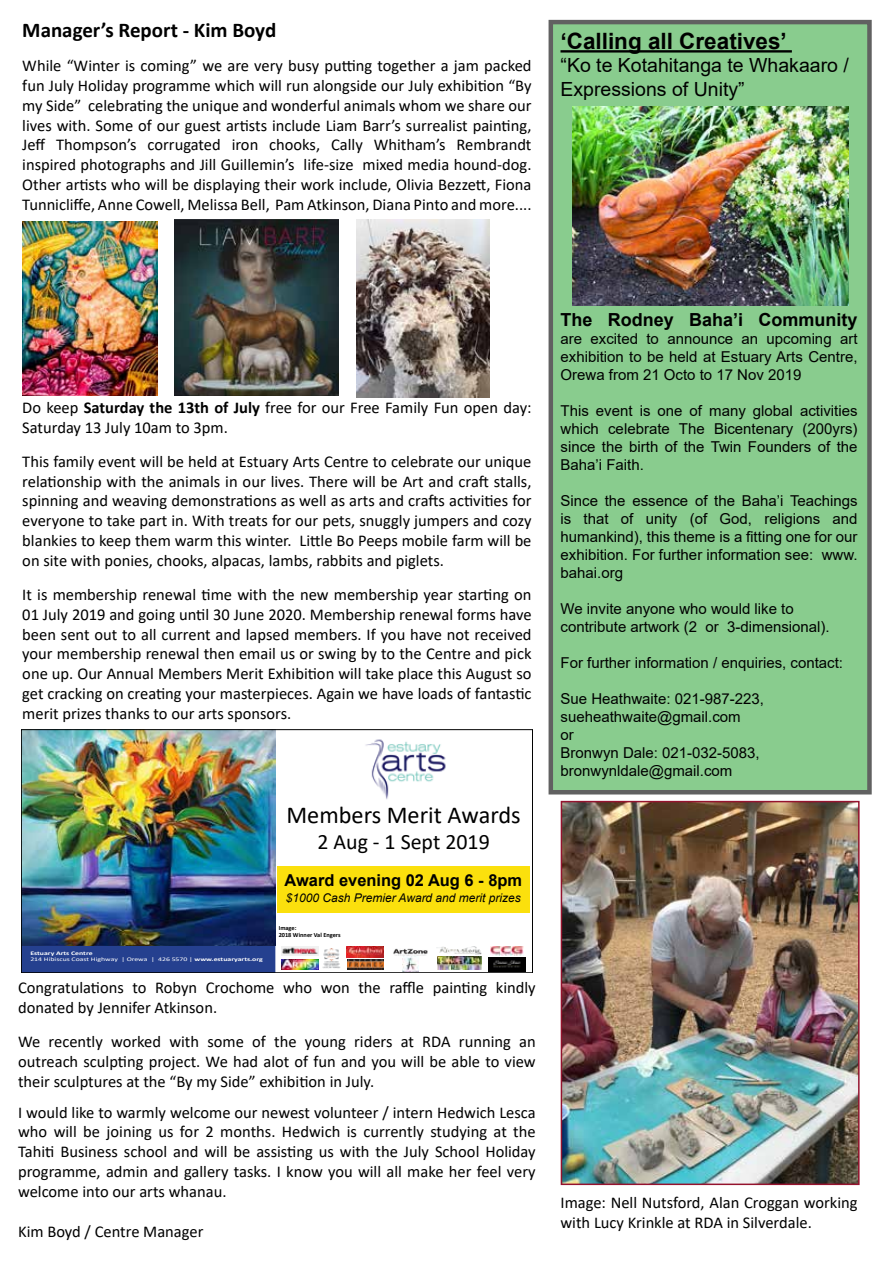
<style>
.page{position:relative;width:893px;height:1263px;background:#fff}
.page>*{position:absolute;margin:0;border:0;box-sizing:border-box;transform-origin:0 0}
.t1{font:24.3px "Calibri";color:#000}
.t2{font:700 22.5px "Arial";color:#000}
.t3{font:21.9px "Calibri";color:#000}
.t4{font:700 21px "Calibri";color:#000}
.t5{font:19.5px/23.4px "Arial";color:#000}
.t6{font:700 18px "Arial";color:#000}
.t7{font:16.5px/19.8px "Calibri";color:#000;text-align:justify}
.t8{font:700 16.5px "Arial";color:#000}
.t9{font:15px/18px "Arial";color:#000;text-align:justify}
.t10{font:italic 12px "Arial";color:#000}
.t11{font:700 6.3px/7.6px "Calibri";color:#000}
.t12{font:5.55px/6.6px "Calibri";color:#fff;scale:1.41 1}
.s1{font-weight:700}
</style>
<div class="page">
<div style="left:549px;top:20px;width:323px;height:774px;background:#89cc8e"></div>
<hr style="left:560px;top:50px;width:232px;height:3px;background:#000">
<img style="left:572px;top:106px;width:276px;height:200px">
<img style="left:356px;top:220px;width:133px;height:178px">
<img style="left:22px;top:222px;width:135px;height:173px">
<img style="left:174px;top:219px;width:165px;height:176px">
<div style="left:23px;top:946px;width:252px;height:25px;background:#25408f"></div>
<img style="left:346px;top:947px;width:38px;height:10px">
<div style="left:278px;top:866px;width:252px;height:47px;background:#fbe00d"></div>
<img style="left:403px;top:958px;width:16px;height:13px">
<img style="left:491px;top:946px;width:32px;height:9px">
<img style="left:281px;top:946px;width:37px;height:9px">
<img style="left:437px;top:957px;width:45px;height:12px">
<img style="left:322px;top:948px;width:18px;height:21px">
<img style="left:393px;top:948px;width:35px;height:10px">
<img style="left:281px;top:959px;width:37px;height:11px">
<img style="left:436px;top:947px;width:46px;height:8px">
<img style="left:488px;top:957px;width:37px;height:14px">
<img style="left:347px;top:959px;width:37px;height:10px">
<img style="left:23px;top:731px;width:252px;height:215px">
<img style="left:365px;top:739px;width:81px;height:61px">
<div style="left:21px;top:729px;width:512px;height:244px;border:1px solid #000"></div>
<img style="left:564px;top:804px;width:293px;height:378px">
<div style="left:561px;top:801px;width:299px;height:384px;border:2px solid #95132e"></div>
<p class="t4" style="left:22px;top:15px;width:255px">Manager’s Report - Kim Boyd</p>
<p class="t7" style="left:22px;top:55px;width:511px">While “Winter is coming” we are very busy putting together a jam packed fun July Holiday programme which will run alongside our July exhibition “By my Side” celebrating the unique and wonderful animals whom we share our lives with. Some of our guest artists include Liam Barr’s surrealist painting, Jeff Thompson’s corrugated iron chooks, Cally Whitham’s Rembrandt inspired photographs and Jill Guillemin’s life-size mixed media hound-dog.<br>Other artists who will be displaying their work include, Olivia Bezzett, Fiona Tunnicliffe, Anne Cowell, Melissa Bell, Pam Atkinson, Diana Pinto and more....</p>
<h2 class="t2" style="left:560px;top:25px;width:228px">‘Calling all Creatives’</h2>
<p class="t5" style="left:560px;top:54px;width:290px">“Ko te Kotahitanga te Whakaaro /<br>Expressions of Unity”</p>
<p class="t7" style="left:22px;top:397px;width:511px">Do keep <span class="s1">Saturday the 13th of July</span> free for our Free Family Fun open day:<br>Saturday 13 July 10am to 3pm.</p>
<p class="t7" style="left:22px;top:451px;width:511px">This family event will be held at Estuary Arts Centre to celebrate our unique relationship with the animals in our lives. There will be Art and craft stalls, spinning and weaving demonstrations as well as arts and crafts activities for everyone to take part in. With treats for our pets, snuggly jumpers and cozy blankies to keep them warm this winter. Little Bo Peeps mobile farm will be on site with ponies, chooks, alpacas, lambs, rabbits and piglets.</p>
<p class="t7" style="left:22px;top:584px;width:511px">It is membership renewal time with the new membership year starting on 01 July 2019 and going until 30 June 2020. Membership renewal forms have been sent out to all current and lapsed members. If you have not received your membership renewal then email us or swing by to the Centre and pick one up. Our Annual Members Merit Exhibition will take place this August so get cracking on creating your masterpieces. Again we have loads of fantastic merit prizes thanks to our arts sponsors.</p>
<h1 class="t1" style="left:286px;top:798px;width:236px">Members Merit Awards</h1>
<h3 class="t3" style="left:317px;top:826px;width:174px">2 Aug - 1 Sept 2019</h3>
<p class="t8" style="left:285px;top:869px;width:239px">Award evening 02 Aug 6 - 8pm</p>
<p class="t10" style="left:286px;top:890px;width:236px">$1000 Cash Premier Award and merit prizes</p>
<p class="t12" style="left:30px;top:949px;width:166px"><span class="s1">Estuary Arts Centre<br></span>214 Hibiscus Coast Highway | Orewa | 426 5570 | <span class="s1">www.estuaryarts.org</span></p>
<p class="t11" style="left:279px;top:924px;width:63px">Image:<br>2018 Winner Val Engers</p>
<p class="t7" style="left:18px;top:978px;width:519px">Congratulations to Robyn Crochome who won the raffle painting kindly donated by Jennifer Atkinson.</p>
<p class="t7" style="left:18px;top:1032px;width:519px">We recently worked with some of the young riders at RDA running an outreach sculpting project. We had alot of fun and you will be able to view their sculptures at the “By my Side” exhibition in July.</p>
<p class="t7" style="left:18px;top:1102px;width:519px">I would like to warmly welcome our newest volunteer / intern Hedwich Lesca who will be joining us for 2 months. Hedwich is currently studying at the Tahiti Business school and will be assisting us with the July School Holiday programme, admin and gallery tasks. I know you will all make her feel very welcome into our arts whanau.</p>
<p class="t7" style="left:18px;top:1221px;width:187px">Kim Boyd / Centre Manager</p>
<p class="t6" style="left:560px;top:307px;width:299px">The Rodney Baha’i Community</p>
<p class="t9" style="left:560px;top:330px;width:299px">are excited to announce an upcoming art exhibition to be held at Estuary Arts Centre, Orewa from 21 Octo to 17 Nov 2019</p>
<p class="t9" style="left:560px;top:402px;width:299px">This event is one of many global activities which celebrate The Bicentenary (200yrs) since the birth of the Twin Founders of the Baha’i Faith.</p>
<p class="t9" style="left:560px;top:492px;width:299px">Since the essence of the Baha’i Teachings is that of unity (of God, religions and humankind), this theme is a fitting one for our exhibition. For further information see: www. bahai.org</p>
<p class="t9" style="left:560px;top:600px;width:271px">We invite anyone who would like to contribute artwork (2 or 3-dimensional).</p>
<p class="t9" style="left:560px;top:654px;width:284px">For further information / enquiries, contact:</p>
<p class="t9" style="left:560px;top:690px;width:205px;text-align:left">Sue Heathwaite: 021-987-223, sueheathwaite@gmail.com<br>or<br>Bronwyn Dale: 021-032-5083, bronwynldale@gmail.com</p>
<p class="t7" style="left:560px;top:1192px;width:299px">Image: Nell Nutsford, Alan Croggan working with Lucy Krinkle at RDA in Silverdale.</p>
</div>
